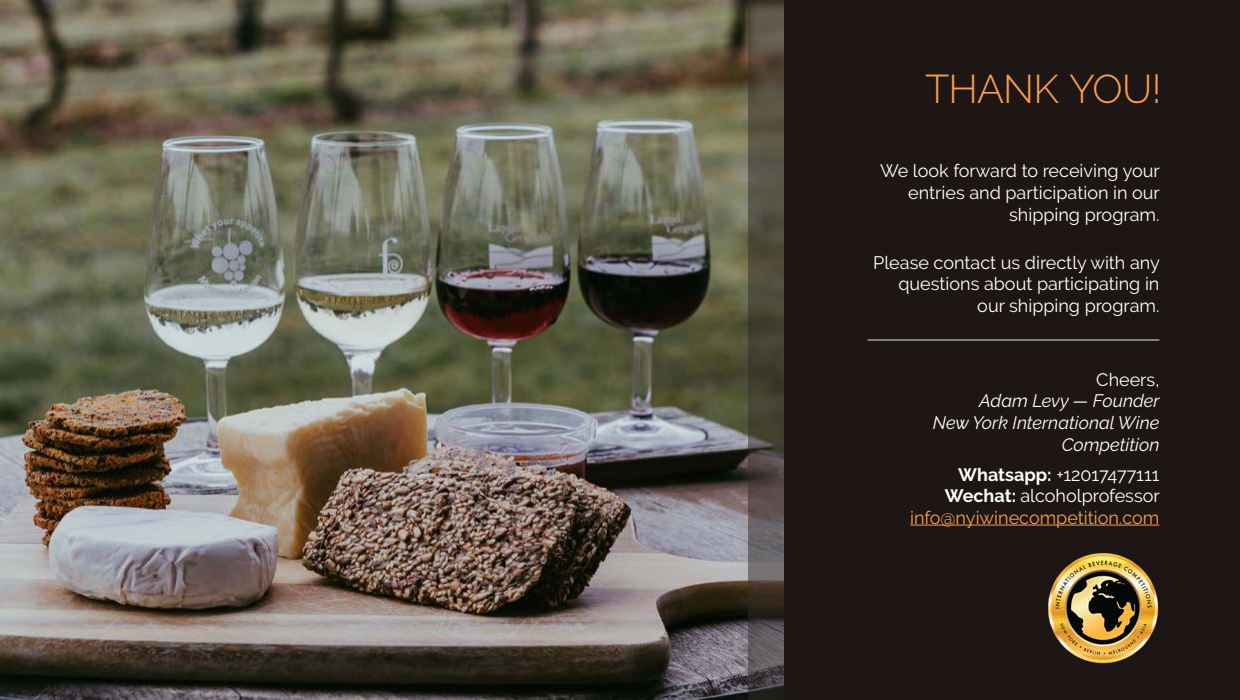
<style>
.page{position:relative;width:1240px;height:700px;background:#fff}
.page>*{position:absolute;margin:0;border:0;box-sizing:border-box;transform-origin:0 0}
.t1{font:300 40px "Raleway";letter-spacing:-.02em;color:#f99e4d}
.t2{font:18px/21.6px "Raleway";color:#fff;text-align:right}
.t3{font:italic 18px/21.6px "Raleway";color:#fff;text-align:right}
.s1{font-weight:700}
.s2{color:#f99e4d}
</style>
<div class="page">
<img style="left:1px;top:0;width:747px;height:700px">
<div style="left:784px;top:0;width:456px;height:700px;background:#1d1615"></div>
<svg style="left:748px;top:0;width:36px;height:700px;background:#504b41"></svg>
<img style="left:1048px;top:553px;width:111px;height:111px">
<hr style="left:868px;top:340px;width:291px;height:1px;background:#e5e4e7">
<hr style="left:910px;top:525px;width:249px;height:1px;background:#f99e4d">
<h1 class="t1" style="left:925px;top:66px;width:238px">THANK YOU!</h1>
<p class="t2" style="left:880px;top:160px;width:281px">We look forward to receiving your entries and participation in our shipping program.</p>
<p class="t2" style="left:873px;top:252px;width:288px">Please contact us directly with any questions about participating in our shipping program.</p>
<p class="t2" style="left:1096px;top:369px;width:65px">Cheers,</p>
<p class="t3" style="left:933px;top:390px;width:228px">Adam Levy — Founder<br>New York International Wine<br>Competition</p>
<p class="t2" style="left:910px;top:463px;width:251px"><span class="s1">Whatsapp:</span> +12017477111<br><span class="s1">Wechat:</span> alcoholprofessor <span class="s2">info@nyiwinecompetition.com</span></p>
</div>
